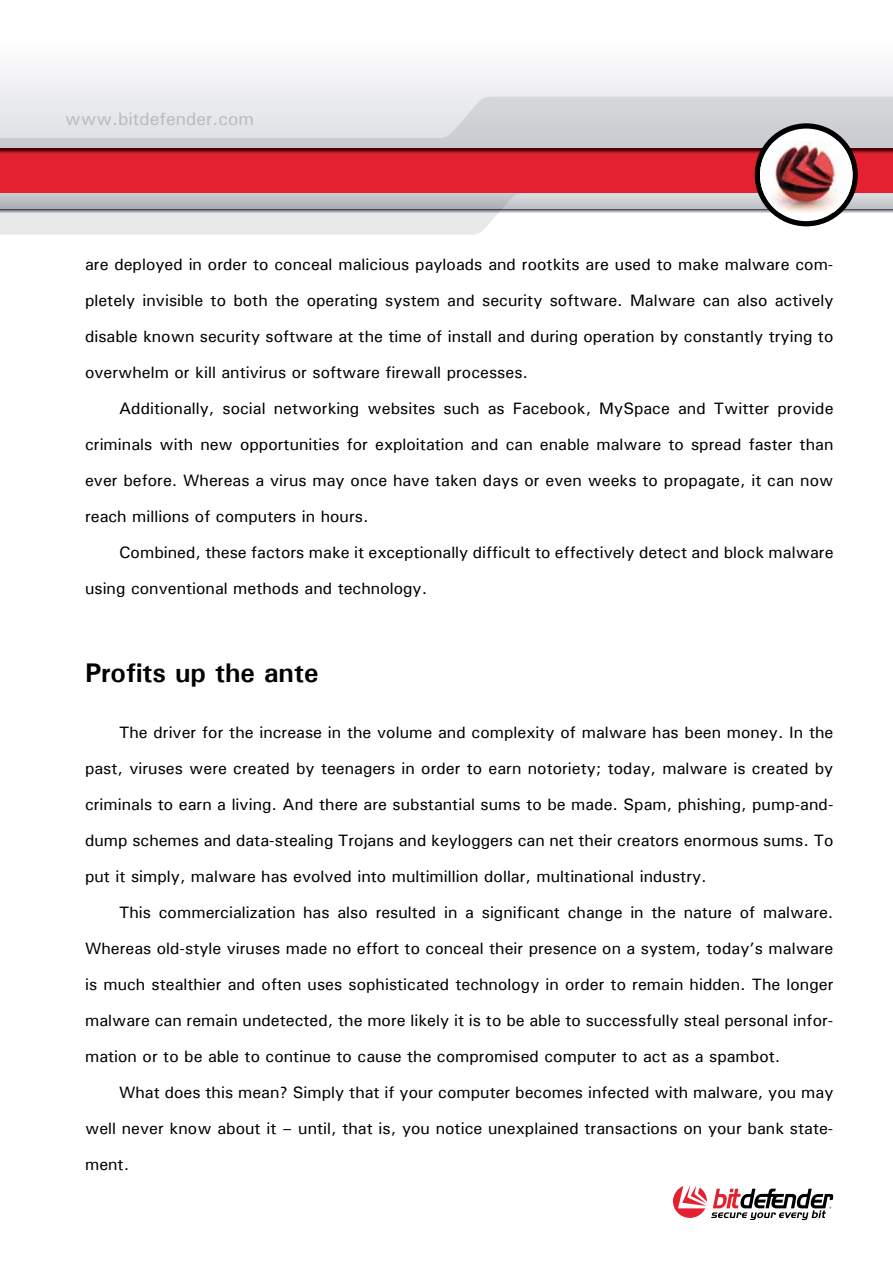
<style>
.page{position:relative;width:893px;height:1263px;background:#fff}
.page>*{position:absolute;margin:0;border:0;box-sizing:border-box;transform-origin:0 0}
.t1{font:700 27px "Univers ATT";color:#000}
.t2{font:18px "Univers ATT";color:#b9bbc1}
.t3{font:500 16.5px/36px "Univers";color:#000;text-align:justify}
</style>
<div class="page">
<svg style="left:673px;top:1185px;width:160px;height:35px"></svg>
<div style="left:0;top:0;width:893px;height:149px;background:linear-gradient(to right,#f9f9fa,#f9f9fa)"></div>
<svg style="left:0;top:97px;width:893px;height:138px;background:#d6d7da"></svg>
<div style="left:0;top:155px;width:893px;height:38px;background:#e42130"></div>
<svg style="left:0;top:149px;width:893px;height:6px;background:#9b131b"></svg>
<svg style="left:757px;top:126px;width:98px;height:98px"></svg>
<div style="left:755px;top:123px;width:103px;height:103px;border:5px solid #000;border-radius:50%"></div>
<img style="left:760px;top:141px;width:92px;height:71px">
<p class="t2" style="left:65px;top:108px;width:191px">www.bitdefender.com</p>
<p class="t3" style="left:85px;top:246px;width:750px">are deployed in order to conceal malicious payloads and rootkits are used to make malware com&shy;pletely invisible to both the operating system and security software. Malware can also actively disable known security software at the time of install and during operation by constantly trying to overwhelm or kill antivirus or software firewall processes.</p>
<p class="t3" style="left:85px;top:390px;width:750px;text-indent:34px">Additionally, social networking websites such as Facebook, MySpace and Twitter provide criminals with new opportunities for exploitation and can enable malware to spread faster than ever before. Whereas a virus may once have taken days or even weeks to propagate, it can now reach millions of computers in hours.</p>
<p class="t3" style="left:85px;top:534px;width:750px;text-indent:34px">Combined, these factors make it exceptionally difficult to effectively detect and block malware using conventional methods and technology.</p>
<h1 class="t1" style="left:85px;top:656px;width:235px">Profits up the ante</h1>
<p class="t3" style="left:85px;top:714px;width:750px;text-indent:34px">The driver for the increase in the volume and complexity of malware has been money. In the past, viruses were created by teenagers in order to earn notoriety; today, malware is created by criminals to earn a living. And there are substantial sums to be made. Spam, phishing, pump-and&shy;dump schemes and data-stealing Trojans and keyloggers can net their creators enormous sums. To put it simply, malware has evolved into multimillion dollar, multinational industry.</p>
<p class="t3" style="left:85px;top:894px;width:750px;text-indent:34px">This commercialization has also resulted in a significant change in the nature of malware.<br>Whereas old-style viruses made no effort to conceal their presence on a system, today’s malware is much stealthier and often uses sophisticated technology in order to remain hidden. The longer malware can remain undetected, the more likely it is to be able to successfully steal personal infor&shy;mation or to be able to continue to cause the compromised computer to act as a spambot.</p>
<p class="t3" style="left:85px;top:1074px;width:750px;text-indent:34px">What does this mean? Simply that if your computer becomes infected with malware, you may well never know about it – until, that is, you notice unexplained transactions on your bank state&shy;ment.</p>
</div>
